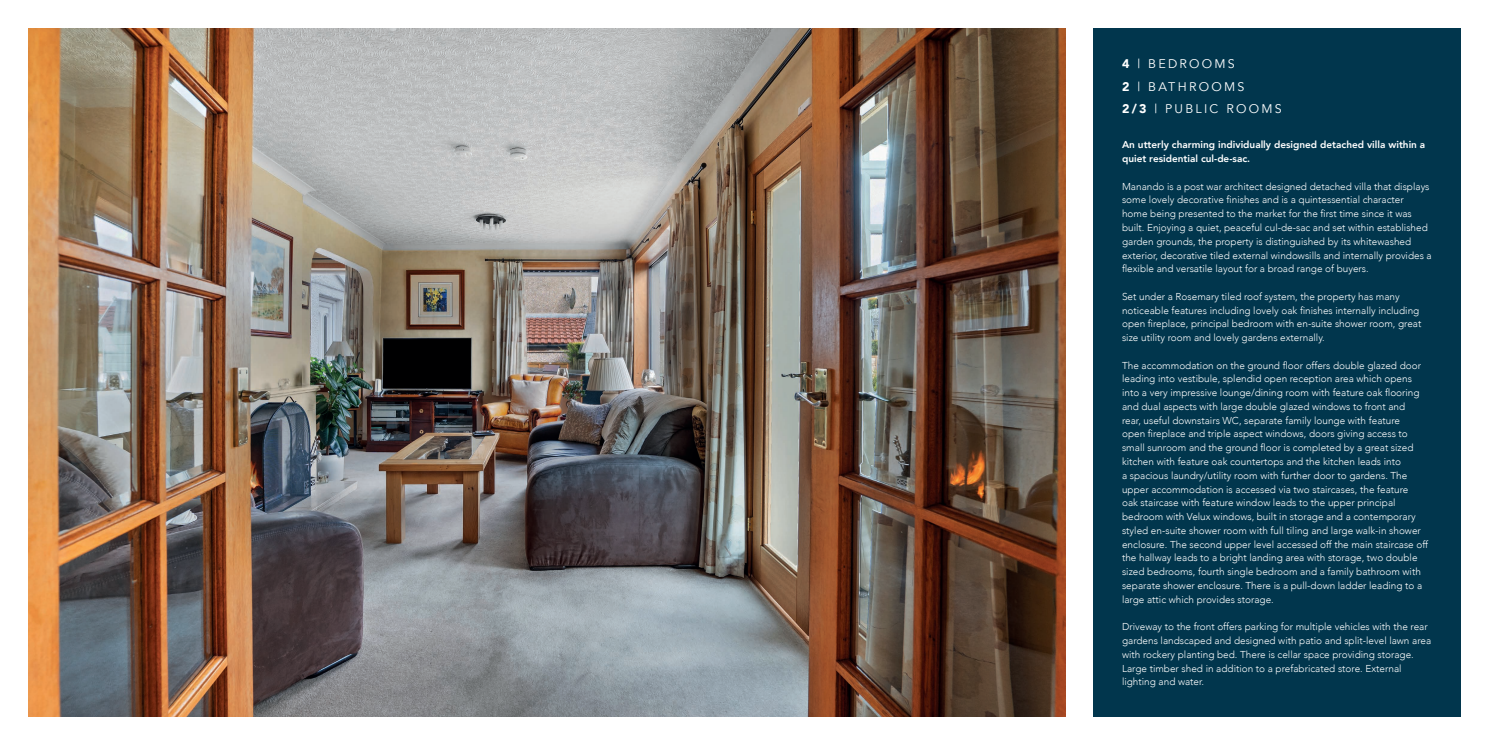
<style>
.page{position:relative;width:1489px;height:745px;background:#fff}
.page>*{position:absolute;margin:0;border:0;box-sizing:border-box;transform-origin:0 0}
.t1{font:12.5px "Avenir";letter-spacing:.18em;color:#fff}
.t2{font:300 10px/13.8px "Avenir";color:#fff}
.t3{font:800 10px/13.8px "Avenir";color:#fff}
.s1{font-weight:900}
</style>
<div class="page">
<div style="left:28px;top:28px;width:1432px;height:688px;background:#01364d"></div>
<div style="left:1065px;top:0;width:28px;height:744px;background:#fff"></div>
<img style="left:28px;top:28px;width:1037px;height:688px">
<p class="t1" style="left:1121px;top:56px;width:114px"><span class="s1">4</span> | BEDROOMS</p>
<p class="t1" style="left:1121px;top:79px;width:124px"><span class="s1">2</span> | BATHROOMS</p>
<p class="t1" style="left:1121px;top:101px;width:161px"><span class="s1">2/3</span> | PUBLIC ROOMS</p>
<p class="t3" style="left:1121px;top:138px;width:305px">An utterly charming individually designed detached villa within a quiet residential cul-de-sac.</p>
<p class="t2" style="left:1121px;top:179px;width:311px">Manando is a post war architect designed detached villa that displays some lovely decorative finishes and is a quintessential character home being presented to the market for the first time since it was built. Enjoying a quiet, peaceful cul-de-sac and set within established garden grounds, the property is distinguished by its whitewashed exterior, decorative tiled external windowsills and internally provides a flexible and versatile layout for a broad range of buyers.</p>
<p class="t2" style="left:1121px;top:289px;width:301px">Set under a Rosemary tiled roof system, the property has many noticeable features including lovely oak finishes internally including open fireplace, principal bedroom with en-suite shower room, great size utility room and lovely gardens externally.</p>
<p class="t2" style="left:1121px;top:358px;width:307px">The accommodation on the ground floor offers double glazed door leading into vestibule, splendid open reception area which opens into a very impressive lounge/dining room with feature oak flooring and dual aspects with large double glazed windows to front and<br>rear, useful downstairs WC, separate family lounge with feature<br>open fireplace and triple aspect windows, doors giving access to small sunroom and the ground floor is completed by a great sized kitchen with feature oak countertops and the kitchen leads into<br>a spacious laundry/utility room with further door to gardens. The upper accommodation is accessed via two staircases, the feature<br>oak staircase with feature window leads to the upper principal bedroom with Velux windows, built in storage and a contemporary styled en-suite shower room with full tiling and large walk-in shower enclosure. The second upper level accessed off the main staircase off the hallway leads to a bright landing area with storage, two double sized bedrooms, fourth single bedroom and a family bathroom with separate shower enclosure. There is a pull-down ladder leading to a large attic which provides storage.</p>
<p class="t2" style="left:1121px;top:619px;width:311px">Driveway to the front offers parking for multiple vehicles with the rear gardens landscaped and designed with patio and split-level lawn area with rockery planting bed. There is cellar space providing storage.<br>Large timber shed in addition to a prefabricated store. External lighting and water.</p>
</div>
